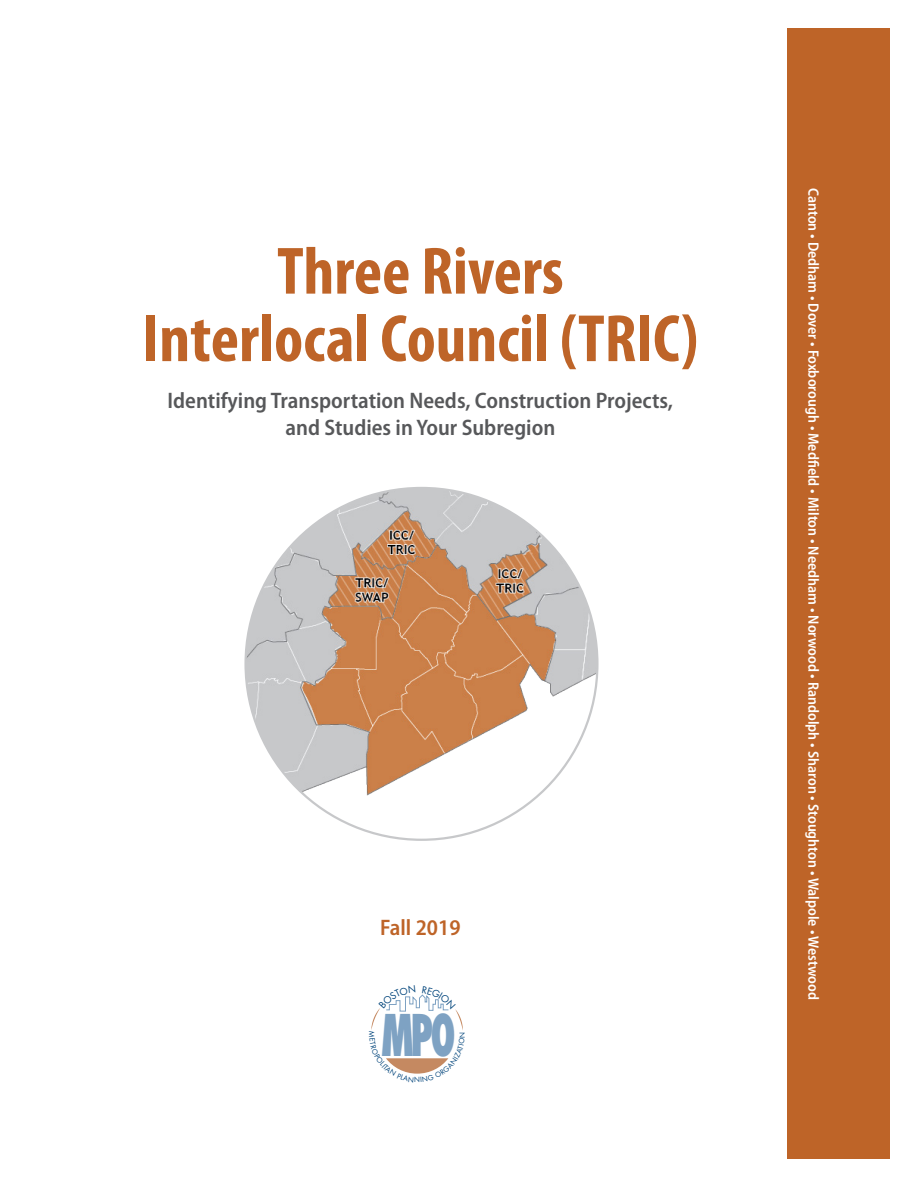
<style>
.page{position:relative;width:918px;height:1188px;background:#fff}
.page>*{position:absolute;margin:0;border:0;box-sizing:border-box;transform-origin:0 0}
.t1{font:700 condensed 67.5px "Myriad Pro";color:#be6428}
.t2{font:800 condensed 55.8px "Futura Std";color:#7ea2c3;scale:.7 1}
.Subtitle{font:600 semi-condensed 22.5px "Myriad Pro";color:#57585a}
.Subtitle-2{font:600 semi-condensed 22.5px "Myriad Pro";color:#be6428}
.t3{font:600 semi-condensed 15px "Myriad Pro";color:#fff}
.t4{font:6.9px "Futura Std";color:#00447b}
</style>
<div class="page">
<div style="left:787px;top:28px;width:103px;height:1132px;background:#be6428"></div>
<img style="left:247px;top:488px;width:349px;height:327px">
<svg style="left:371px;top:994px;width:92px;height:80px"></svg>
<p class="t1" style="left:277px;top:234px;width:288px">Three Rivers</p>
<p class="t1" style="left:143px;top:301px;width:557px">Interlocal Council (TRIC)</p>
<p class="Subtitle" style="left:168px;top:388px;width:507px">Identifying Transportation Needs, Construction Projects,</p>
<p class="Subtitle" style="left:285px;top:415px;width:271px">and Studies in Your Subregion</p>
<p class="Subtitle-2" style="left:380px;top:915px;width:82px">Fall 2019</p>
<p class="t2" style="left:381px;top:1000px;width:108px">MPO</p>
<p class="t4" style="left:376px;top:1031px;width:8px;rotate:90deg">M</p>
<p class="t4" style="left:414px;top:1075px;width:7px">N</p>
<p class="t3" style="left:822px;top:188px;width:813px;rotate:90deg">Canton • Dedham • Dover • Foxborough • Medfield • Milton • Needham • Norwood • Randolph • Sharon • Stoughton • Walpole • Westwood</p>
</div>
